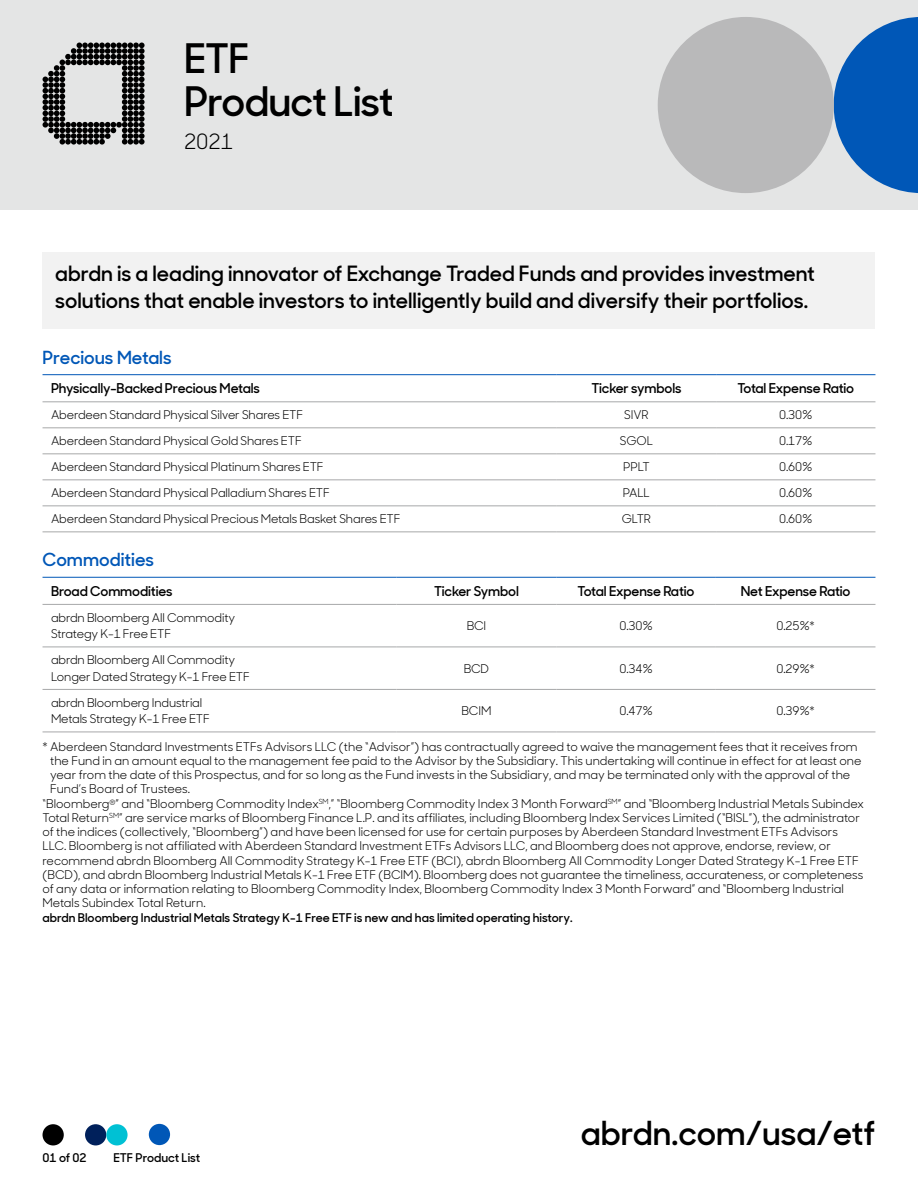
<style>
.page{position:relative;width:918px;height:1188px;background:#fff}
.page>*{position:absolute;margin:0;border:0;box-sizing:border-box;transform-origin:0 0}
.t1{font:600 40.5px/43.5px "Sharp Sans Display No 1";letter-spacing:-.02em;color:#000}
.t2{font:600 33px "Sharp Sans Display No 1";color:#000}
.t3{font:600 21px/27px "Sharp Sans Display No 1";color:#000}
.t4{font:21px "Sharp Sans Display No 1";color:#000}
.t5{font:600 18px "Sharp Sans Display No 1";color:#0057b7}
.t6{font:600 13.5px "Sharp Sans Display No 1";letter-spacing:-.01em;color:#000}
.t7{font:12px/16.5px "Sharp Sans Display No 1";color:#000}
.t8{font:600 12px "Sharp Sans Display No 1";color:#000}
</style>
<div class="page">
<div style="left:85px;top:1124px;width:21px;height:21px;background:#00205b;border-radius:50%"></div>
<div style="left:149px;top:1124px;width:21px;height:21px;background:#0057b7;border-radius:50%"></div>
<div style="left:43px;top:1124px;width:21px;height:21px;background:#000;border-radius:50%"></div>
<div style="left:106px;top:1124px;width:22px;height:21px;background:#00c1d4;border-radius:50%"></div>
<div style="left:0;top:0;width:918px;height:210px;background:#e4e5e5"></div>
<svg style="left:43px;top:43px;width:102px;height:102px"></svg>
<svg style="left:834px;top:17px;width:84px;height:176px"></svg>
<div style="left:658px;top:17px;width:176px;height:176px;background:#b9b9ba;border-radius:50%"></div>
<svg style="left:43px;top:375px;width:832px;height:157px"></svg>
<hr style="left:43px;top:402px;width:514px;height:1px;background:#a7a8a9">
<hr style="left:557px;top:402px;width:159px;height:1px;background:#a7a8a9">
<hr style="left:716px;top:402px;width:159px;height:1px;background:#a7a8a9">
<hr style="left:43px;top:428px;width:514px;height:1px;background:#a7a8a9">
<hr style="left:557px;top:428px;width:159px;height:1px;background:#a7a8a9">
<hr style="left:716px;top:428px;width:159px;height:1px;background:#a7a8a9">
<hr style="left:43px;top:454px;width:514px;height:1px;background:#a7a8a9">
<hr style="left:557px;top:454px;width:159px;height:1px;background:#a7a8a9">
<hr style="left:716px;top:454px;width:159px;height:1px;background:#a7a8a9">
<hr style="left:43px;top:480px;width:514px;height:1px;background:#a7a8a9">
<hr style="left:557px;top:480px;width:159px;height:1px;background:#a7a8a9">
<hr style="left:716px;top:480px;width:159px;height:1px;background:#a7a8a9">
<hr style="left:43px;top:506px;width:514px;height:1px;background:#a7a8a9">
<hr style="left:557px;top:506px;width:159px;height:1px;background:#a7a8a9">
<hr style="left:716px;top:506px;width:159px;height:1px;background:#a7a8a9">
<hr style="left:43px;top:532px;width:514px;height:1px;background:#a7a8a9">
<hr style="left:557px;top:532px;width:159px;height:1px;background:#a7a8a9">
<hr style="left:716px;top:532px;width:159px;height:1px;background:#a7a8a9">
<hr style="left:43px;top:374px;width:514px;height:1px;background:#0057b7">
<hr style="left:557px;top:374px;width:159px;height:1px;background:#0057b7">
<hr style="left:716px;top:374px;width:159px;height:1px;background:#0057b7">
<svg style="left:43px;top:646px;width:832px;height:86px"></svg>
<hr style="left:43px;top:604px;width:354px;height:1px;background:#a7a8a9">
<hr style="left:397px;top:604px;width:159px;height:1px;background:#a7a8a9">
<hr style="left:556px;top:604px;width:160px;height:1px;background:#a7a8a9">
<hr style="left:716px;top:604px;width:159px;height:1px;background:#a7a8a9">
<hr style="left:43px;top:647px;width:354px;height:1px;background:#a7a8a9">
<hr style="left:397px;top:647px;width:159px;height:1px;background:#a7a8a9">
<hr style="left:556px;top:647px;width:160px;height:1px;background:#a7a8a9">
<hr style="left:716px;top:647px;width:159px;height:1px;background:#a7a8a9">
<hr style="left:43px;top:689px;width:354px;height:1px;background:#a7a8a9">
<hr style="left:397px;top:689px;width:159px;height:1px;background:#a7a8a9">
<hr style="left:556px;top:689px;width:160px;height:1px;background:#a7a8a9">
<hr style="left:716px;top:689px;width:159px;height:1px;background:#a7a8a9">
<hr style="left:43px;top:732px;width:354px;height:1px;background:#a7a8a9">
<hr style="left:397px;top:732px;width:159px;height:1px;background:#a7a8a9">
<hr style="left:556px;top:732px;width:160px;height:1px;background:#a7a8a9">
<hr style="left:716px;top:732px;width:159px;height:1px;background:#a7a8a9">
<hr style="left:43px;top:577px;width:354px;height:1px;background:#0057b7">
<hr style="left:397px;top:577px;width:159px;height:1px;background:#0057b7">
<hr style="left:556px;top:577px;width:160px;height:1px;background:#0057b7">
<hr style="left:716px;top:577px;width:159px;height:1px;background:#0057b7">
<div style="left:43px;top:253px;width:832px;height:76px;background:#f2f2f2"></div>
<h1 class="t1" style="left:184px;top:34px;width:211px">ETF<br>Product List</h1>
<h3 class="t4" style="left:184px;top:125px;width:50px">2021</h3>
<h3 class="t3" style="left:55px;top:259px;width:761px">abrdn is a leading innovator of Exchange Traded Funds and provides investment solutions that enable investors to intelligently build and diversify their portfolios.</h3>
<h3 class="t5" style="left:43px;top:343px;width:131px">Precious Metals</h3>
<p class="t6" style="left:51px;top:378px;width:210px">Physically-Backed Precious Metals</p>
<p class="t6" style="left:591px;top:378px;width:92px">Ticker symbols</p>
<p class="t6" style="left:737px;top:378px;width:118px">Total Expense Ratio</p>
<p class="t7" style="left:51px;top:406px;width:254px">Aberdeen Standard Physical Silver Shares ETF</p>
<p class="t7" style="left:624px;top:406px;width:26px">SIVR</p>
<p class="t7" style="left:779px;top:406px;width:35px">0.30%</p>
<p class="t7" style="left:51px;top:432px;width:252px">Aberdeen Standard Physical Gold Shares ETF</p>
<p class="t7" style="left:620px;top:432px;width:35px">SGOL</p>
<p class="t7" style="left:779px;top:432px;width:35px">0.17%</p>
<p class="t7" style="left:51px;top:458px;width:274px">Aberdeen Standard Physical Platinum Shares ETF</p>
<p class="t7" style="left:623px;top:458px;width:28px">PPLT</p>
<p class="t7" style="left:779px;top:458px;width:35px">0.60%</p>
<p class="t7" style="left:51px;top:484px;width:280px">Aberdeen Standard Physical Palladium Shares ETF</p>
<p class="t7" style="left:623px;top:484px;width:29px">PALL</p>
<p class="t7" style="left:779px;top:484px;width:35px">0.60%</p>
<p class="t7" style="left:51px;top:510px;width:351px">Aberdeen Standard Physical Precious Metals Basket Shares ETF</p>
<p class="t7" style="left:622px;top:510px;width:31px">GLTR</p>
<p class="t7" style="left:779px;top:510px;width:35px">0.60%</p>
<h3 class="t5" style="left:43px;top:546px;width:113px">Commodities</h3>
<p class="t6" style="left:51px;top:581px;width:123px">Broad Commodities</p>
<p class="t6" style="left:434px;top:581px;width:86px">Ticker Symbol</p>
<p class="t6" style="left:578px;top:581px;width:118px">Total Expense Ratio</p>
<p class="t6" style="left:741px;top:581px;width:111px">Net Expense Ratio</p>
<p class="t7" style="left:51px;top:608px;width:186px">abrdn Bloomberg All Commodity<br>Strategy K-1 Free ETF</p>
<p class="t7" style="left:467px;top:617px;width:21px">BCI</p>
<p class="t7" style="left:619px;top:617px;width:35px">0.30%</p>
<p class="t7" style="left:776px;top:617px;width:40px">0.25%*</p>
<p class="t7" style="left:51px;top:651px;width:200px">abrdn Bloomberg All Commodity<br>Longer Dated Strategy K-1 Free ETF</p>
<p class="t7" style="left:464px;top:659px;width:27px">BCD</p>
<p class="t7" style="left:619px;top:659px;width:35px">0.34%</p>
<p class="t7" style="left:776px;top:659px;width:40px">0.29%*</p>
<p class="t7" style="left:51px;top:693px;width:160px">abrdn Bloomberg Industrial<br>Metals Strategy K-1 Free ETF</p>
<p class="t7" style="left:462px;top:702px;width:31px">BCIM</p>
<p class="t7" style="left:619px;top:702px;width:35px">0.47%</p>
<p class="t7" style="left:776px;top:702px;width:40px">0.39%*</p>
<p class="t7" style="left:43px;top:737px;width:817px">* Aberdeen Standard Investments ETFs Advisors LLC (the “Advisor”) has contractually agreed to waive the management fees that it receives from</p>
<p class="t7" style="left:50px;top:751px;width:813px">the Fund in an amount equal to the management fee paid to the Advisor by the Subsidiary. This undertaking will continue in effect for at least one</p>
<p class="t7" style="left:50px;top:766px;width:802px">year from the date of this Prospectus, and for so long as the Fund invests in the Subsidiary, and may be terminated only with the approval of the</p>
<p class="t7" style="left:50px;top:780px;width:141px">Fund’s Board of Trustees.</p>
<p class="t7" style="left:43px;top:794px;width:823px">“Bloomberg<sup>®</sup>” and “Bloomberg Commodity Index<sup>SM</sup>,” “Bloomberg Commodity Index 3 Month Forward<sup>SM</sup>” and “Bloomberg Industrial Metals Subindex</p>
<p class="t7" style="left:43px;top:808px;width:819px">Total Return<sup>SM</sup>” are service marks of Bloomberg Finance L.P. and its affiliates, including Bloomberg Index Services Limited (“BISL”), the administrator</p>
<p class="t7" style="left:43px;top:823px;width:797px">of the indices (collectively, “Bloomberg”) and have been licensed for use for certain purposes by Aberdeen Standard Investment ETFs Advisors</p>
<p class="t7" style="left:43px;top:837px;width:790px">LLC. Bloomberg is not affiliated with Aberdeen Standard Investment ETFs Advisors LLC, and Bloomberg does not approve, endorse, review, or</p>
<p class="t7" style="left:43px;top:851px;width:818px">recommend abrdn Bloomberg All Commodity Strategy K-1 Free ETF (BCI), abrdn Bloomberg All Commodity Longer Dated Strategy K-1 Free ETF</p>
<p class="t7" style="left:43px;top:865px;width:822px">(BCD), and abrdn Bloomberg Industrial Metals K-1 Free ETF (BCIM). Bloomberg does not guarantee the timeliness, accurateness, or completeness</p>
<p class="t7" style="left:43px;top:880px;width:803px">of any data or information relating to Bloomberg Commodity Index, Bloomberg Commodity Index 3 Month Forward” and “Bloomberg Industrial</p>
<p class="t7" style="left:43px;top:894px;width:165px">Metals Subindex Total Return.</p>
<p class="t8" style="left:43px;top:908px;width:532px">abrdn Bloomberg Industrial Metals Strategy K-1 Free ETF is new and has limited operating history.</p>
<p class="t8" style="left:43px;top:1149px;width:46px">01 of 02</p>
<p class="t8" style="left:113px;top:1149px;width:88px">ETF Product List</p>
<h2 class="t2" style="left:581px;top:1108px;width:296px">abrdn.com/usa/etf</h2>
</div>
